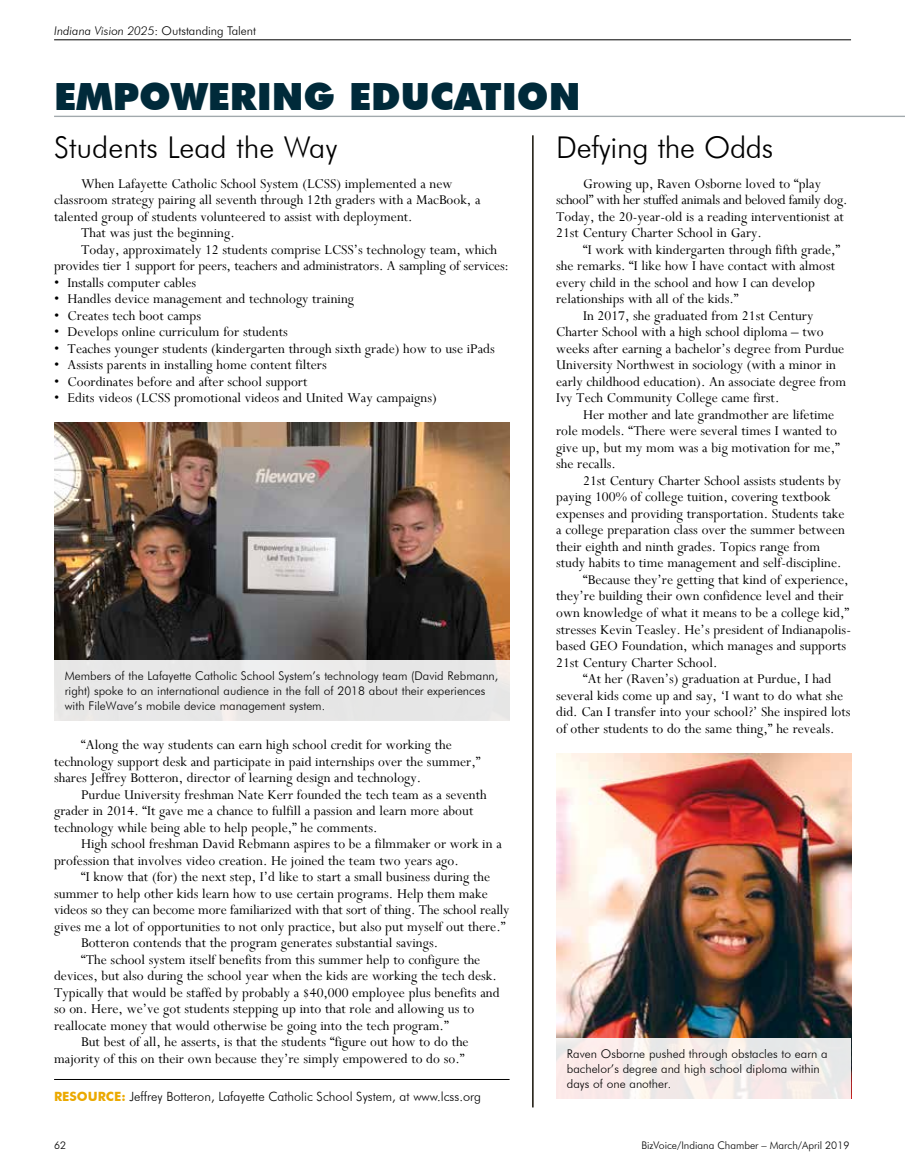
<style>
.page{position:relative;width:905px;height:1175px;background:#fff}
.page>*{position:absolute;margin:0;border:0;box-sizing:border-box;transform-origin:0 0}
.t1{font:900 37.5px "Futura BT";color:#002a3a}
.t2{font:300 30px "Futura BT";letter-spacing:-.01em;color:#000}
.t3{font:15px/16.5px "Perpetua";color:#000}
.t4{font:300 12.75px "Futura BT";color:#000}
.t5{font:300 12px/15px "Futura BT";color:#000}
.t6{font:300 10.5px "Futura BT";color:#000}
.s1{font-style:italic}
.s2{font-weight:700;color:#eba900}
</style>
<div class="page">
<hr style="left:54px;top:116px;width:850px;height:1px;background:#a2a9ad">
<hr style="left:532px;top:135px;width:1px;height:972px;background:#141006">
<hr style="left:54px;top:1079px;width:455px;height:1px;background:#000">
<img style="left:556px;top:753px;width:295px;height:284px">
<img style="left:54px;top:423px;width:455px;height:237px">
<hr style="left:54px;top:39px;width:797px;height:1px;background:#000">
<div style="left:54px;top:660px;width:455px;height:60px;background:#e7e7e7"></div>
<svg style="left:556px;top:1037px;width:295px;height:61px;background:#f1e8e6"></svg>
<p class="t5" style="left:54px;top:23px;width:203px"><span class="s1">Indiana Vision 2025</span>: Outstanding Talent</p>
<h1 class="t1" style="left:54px;top:73px;width:528px">EMPOWERING EDUCATION</h1>
<h2 class="t2" style="left:54px;top:129px;width:285px">Students Lead the Way</h2>
<h2 class="t2" style="left:556px;top:129px;width:219px">Defying the Odds</h2>
<p class="t3" style="left:81px;top:175px;width:373px">When Lafayette Catholic School System (LCSS) implemented a new</p>
<p class="t3" style="left:54px;top:191px;width:428px">classroom strategy pairing all seventh through 12th graders with a MacBook, a</p>
<p class="t3" style="left:54px;top:208px;width:360px">talented group of students volunteered to assist with deployment.</p>
<p class="t3" style="left:81px;top:224px;width:155px">That was just the beginning.</p>
<p class="t3" style="left:81px;top:241px;width:417px">Today, approximately 12 students comprise LCSS’s technology team, which</p>
<p class="t3" style="left:54px;top:257px;width:456px">provides tier 1 support for peers, teachers and administrators. A sampling of services:</p>
<p class="t3" style="left:54px;top:274px;width:144px">• Installs computer cables</p>
<p class="t3" style="left:54px;top:290px;width:301px">• Handles device management and technology training</p>
<p class="t3" style="left:54px;top:307px;width:149px">• Creates tech boot camps</p>
<p class="t3" style="left:54px;top:323px;width:235px">• Develops online curriculum for students</p>
<p class="t3" style="left:54px;top:340px;width:442px">• Teaches younger students (kindergarten through sixth grade) how to use iPads</p>
<p class="t3" style="left:54px;top:356px;width:274px">• Assists parents in installing home content filters</p>
<p class="t3" style="left:54px;top:373px;width:255px">• Coordinates before and after school support</p>
<p class="t3" style="left:54px;top:389px;width:384px">• Edits videos (LCSS promotional videos and United Way campaigns)</p>
<p class="t5" style="left:65px;top:668px;width:435px">Members of the Lafayette Catholic School System’s technology team (David Rebmann, right) spoke to an international audience in the fall of 2018 about their experiences with FileWave’s mobile device management system.</p>
<p class="t3" style="left:54px;top:736px;width:428px;text-indent:27px">“Along the way students can earn high school credit for working the technology support desk and participate in paid internships over the summer,” shares Jeffrey Botteron, director of learning design and technology.</p>
<p class="t3" style="left:54px;top:785px;width:434px;text-indent:27px">Purdue University freshman Nate Kerr founded the tech team as a seventh grader in 2014. “It gave me a chance to fulfill a passion and learn more about technology while being able to help people,” he comments.</p>
<p class="t3" style="left:54px;top:835px;width:449px;text-indent:27px">High school freshman David Rebmann aspires to be a filmmaker or work in a profession that involves video creation. He joined the team two years ago.</p>
<p class="t3" style="left:81px;top:868px;width:410px">“I know that (for) the next step, I’d like to start a small business during the</p>
<p class="t3" style="left:54px;top:884px;width:435px">summer to help other kids learn how to use certain programs. Help them make</p>
<p class="t3" style="left:54px;top:901px;width:457px">videos so they can become more familiarized with that sort of thing. The school really</p>
<p class="t3" style="left:54px;top:917px;width:453px">gives me a lot of opportunities to not only practice, but also put myself out there.”</p>
<p class="t3" style="left:81px;top:934px;width:358px">Botteron contends that the program generates substantial savings.</p>
<p class="t3" style="left:81px;top:950px;width:401px">“The school system itself benefits from this summer help to configure the</p>
<p class="t3" style="left:54px;top:967px;width:444px">devices, but also during the school year when the kids are working the tech desk.</p>
<p class="t3" style="left:54px;top:983px;width:447px">Typically that would be staffed by probably a $40,000 employee plus benefits and</p>
<p class="t3" style="left:54px;top:1000px;width:422px">so on. Here, we’ve got students stepping up into that role and allowing us to</p>
<p class="t3" style="left:54px;top:1016px;width:396px">reallocate money that would otherwise be going into the tech program.”</p>
<p class="t3" style="left:81px;top:1033px;width:389px">But best of all, he asserts, is that the students “figure out how to do the</p>
<p class="t3" style="left:54px;top:1049px;width:412px">majority of this on their own because they’re simply empowered to do so.”</p>
<p class="t4" style="left:54px;top:1089px;width:428px"><span class="s2">RESOURCE:</span> Jeffrey Botteron, Lafayette Catholic School System, at www.lcss.org</p>
<p class="t3" style="left:556px;top:175px;width:293px;text-indent:27px">Growing up, Raven Osborne loved to “play school” with her stuffed animals and beloved family dog.<br>Today, the 20-year-old is a reading interventionist at 21st Century Charter School in Gary.</p>
<p class="t3" style="left:583px;top:241px;width:258px">“I work with kindergarten through fifth grade,”</p>
<p class="t3" style="left:556px;top:257px;width:280px">she remarks. “I like how I have contact with almost</p>
<p class="t3" style="left:556px;top:274px;width:260px">every child in the school and how I can develop</p>
<p class="t3" style="left:556px;top:290px;width:184px">relationships with all of the kids.”</p>
<p class="t3" style="left:583px;top:307px;width:232px">In 2017, she graduated from 21st Century</p>
<p class="t3" style="left:556px;top:323px;width:269px">Charter School with a high school diploma – two</p>
<p class="t3" style="left:556px;top:340px;width:290px">weeks after earning a bachelor’s degree from Purdue</p>
<p class="t3" style="left:556px;top:356px;width:281px">University Northwest in sociology (with a minor in</p>
<p class="t3" style="left:556px;top:373px;width:291px">early childhood education). An associate degree from</p>
<p class="t3" style="left:556px;top:389px;width:225px">Ivy Tech Community College came first.</p>
<p class="t3" style="left:583px;top:406px;width:253px">Her mother and late grandmother are lifetime</p>
<p class="t3" style="left:556px;top:422px;width:282px">role models. “There were several times I wanted to</p>
<p class="t3" style="left:556px;top:439px;width:285px">give up, but my mom was a big motivation for me,”</p>
<p class="t3" style="left:556px;top:455px;width:61px">she recalls.</p>
<p class="t3" style="left:583px;top:472px;width:259px">21st Century Charter School assists students by</p>
<p class="t3" style="left:556px;top:488px;width:276px">paying 100% of college tuition, covering textbook</p>
<p class="t3" style="left:556px;top:505px;width:290px">expenses and providing transportation. Students take</p>
<p class="t3" style="left:556px;top:521px;width:290px">a college preparation class over the summer between</p>
<p class="t3" style="left:556px;top:538px;width:265px">their eighth and ninth grades. Topics range from</p>
<p class="t3" style="left:556px;top:554px;width:287px">study habits to time management and self-discipline.</p>
<p class="t3" style="left:583px;top:571px;width:267px">“Because they’re getting that kind of experience,</p>
<p class="t3" style="left:556px;top:587px;width:289px">they’re building their own confidence level and their</p>
<p class="t3" style="left:556px;top:604px;width:294px">own knowledge of what it means to be a college kid,”</p>
<p class="t3" style="left:556px;top:620px;width:296px">stresses Kevin Teasley. He’s president of Indianapolis-</p>
<p class="t3" style="left:556px;top:637px;width:291px">based GEO Foundation, which manages and supports</p>
<p class="t3" style="left:556px;top:653px;width:163px">21st Century Charter School.</p>
<p class="t3" style="left:583px;top:670px;width:249px">“At her (Raven’s) graduation at Purdue, I had</p>
<p class="t3" style="left:556px;top:686px;width:288px">several kids come up and say, ‘I want to do what she</p>
<p class="t3" style="left:556px;top:703px;width:296px">did. Can I transfer into your school?’ She inspired lots</p>
<p class="t3" style="left:556px;top:719px;width:280px">of other students to do the same thing,” he reveals.</p>
<p class="t5" style="left:567px;top:1045px;width:262px">Raven Osborne pushed through obstacles to earn a bachelor’s degree and high school diploma within days of one another.</p>
<p class="t6" style="left:54px;top:1139px;width:14px">62</p>
<p class="t6" style="left:641px;top:1139px;width:209px">BizVoice/Indiana Chamber – March/April 2019</p>
</div>
